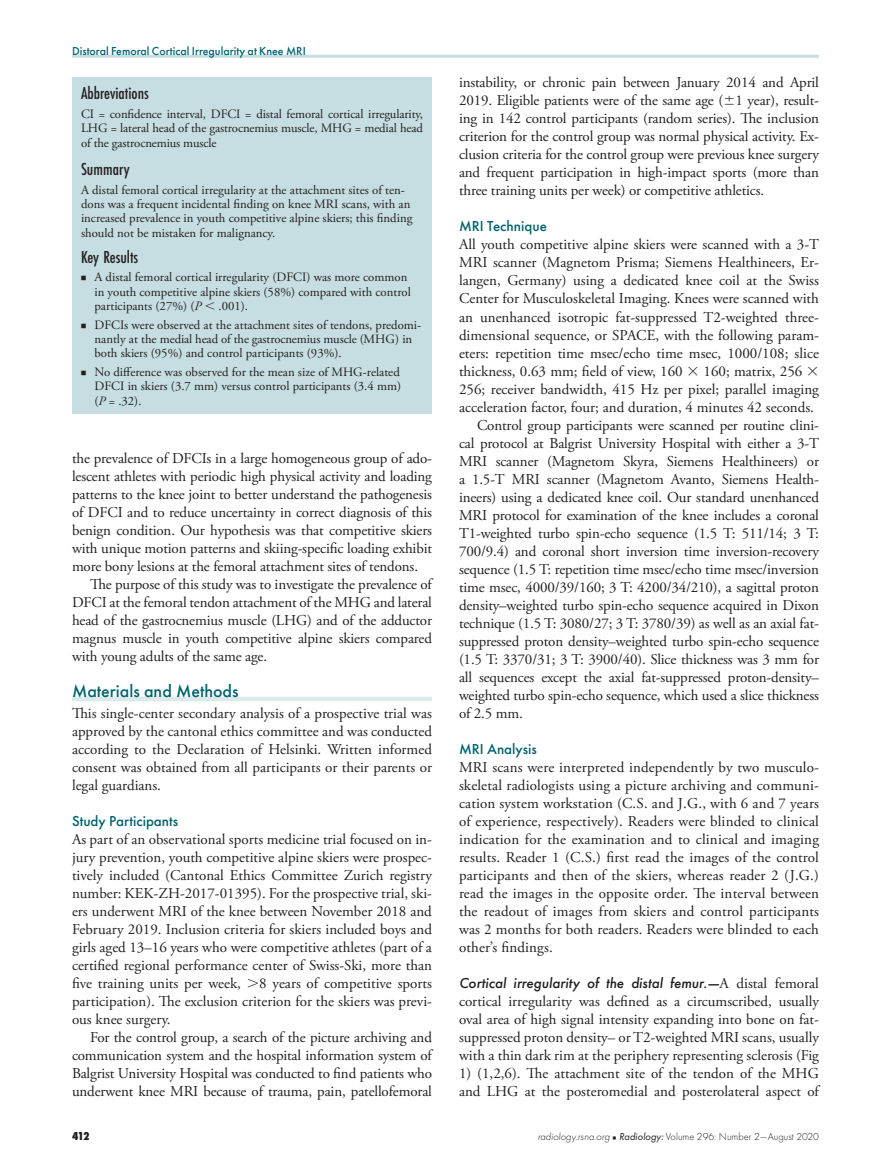
<style>
.page{position:relative;width:891px;height:1175px;background:#fff}
.page>*{position:absolute;margin:0;border:0;box-sizing:border-box;transform-origin:0 0}
.t1{font:500 18px "Futura PT Cond";color:#231f20}
.t2{font:500 18px "Futura PT";color:#00636d}
.t3{font:15px/18px "Adobe Garamond Pro";letter-spacing:-.01em;color:#231f20;text-align:justify}
.t4{font:italic 500 15px "Futura PT";color:#231f20}
.t5{font:500 15px "Futura PT";color:#00636d}
.t6{font:12.75px/14.2px "Adobe Garamond Pro";color:#231f20}
.t7{font:500 12px "Futura PT";color:#00636d}
.t8{font:800 12px "Futura PT Cond";color:#231f20}
.t9{font:300 10.5px "Futura PT";color:#231f20}
.s1{font-family:"Universal Newswith Comm Pi";font-size:9px}
.s2{font-style:italic}
.s3{font-family:"Universal Greekwith Math Pi"}
.s4{font-family:"Adobe Garamond Pro";font-weight:400;font-style:normal}
.s5{font-family:"Universal Newswith Comm Pi";font-weight:400;font-size:6px}
.s6{font-weight:400;font-style:italic}
</style>
<div class="page">
<hr style="left:72px;top:55px;width:747px;height:3px;background:#c6dee1">
<div style="left:72px;top:696px;width:360px;height:5px;background:#dceaec"></div>
<div style="left:72px;top:76px;width:360px;height:337px;background:#c6dee1"></div>
<p class="t7" style="left:72px;top:44px;width:235px">Distoral Femoral Cortical Irregularity at Knee MRI</p>
<p class="t1" style="left:81px;top:83px;width:69px">Abbreviations</p>
<p class="t6" style="left:81px;top:107px;width:344px;text-align:justify">CI = confidence interval, DFCI = distal femoral cortical irregularity, LHG = lateral head of the gastrocnemius muscle, MHG = medial head of the gastrocnemius muscle</p>
<p class="t1" style="left:81px;top:158px;width:50px">Summary</p>
<p class="t6" style="left:81px;top:183px;width:333px">A distal femoral cortical irregularity at the attachment sites of ten&shy;dons was a frequent incidental finding on knee MRI scans, with an increased prevalence in youth competitive alpine skiers; this finding should not be mistaken for malignancy.</p>
<p class="t1" style="left:81px;top:246px;width:59px">Key Results</p>
<p class="t6" style="left:94px;top:271px;width:318px;text-indent:-14px"><span class="s1">n</span> A distal femoral cortical irregularity (DFCI) was more common in youth competitive alpine skiers (58%) compared with control participants (27%) (<span class="s2">P</span> <span class="s3">,</span> .001).</p>
<p class="t6" style="left:94px;top:318px;width:328px;text-indent:-14px"><span class="s1">n</span> DFCIs were observed at the attachment sites of tendons, predomi&shy;nantly at the medial head of the gastrocnemius muscle (MHG) in both skiers (95%) and control participants (93%).</p>
<p class="t6" style="left:94px;top:365px;width:308px;text-align:justify;text-indent:-14px"><span class="s1">n</span> No difference was observed for the mean size of MHG-related DFCI in skiers (3.7 mm) versus control participants (3.4 mm) (<span class="s2">P</span> = .32).</p>
<p class="t3" style="left:72px;top:449px;width:362px">the prevalence of DFCIs in a large homogeneous group of ado-</p>
<p class="t3" style="left:72px;top:467px;width:361px">lescent athletes with periodic high physical activity and loading</p>
<p class="t3" style="left:72px;top:485px;width:361px">patterns to the knee joint to better understand the pathogenesis</p>
<p class="t3" style="left:72px;top:503px;width:361px">of DFCI and to reduce uncertainty in correct diagnosis of this</p>
<p class="t3" style="left:72px;top:521px;width:362px">benign condition. Our hypothesis was that competitive skiers</p>
<p class="t3" style="left:72px;top:539px;width:362px">with unique motion patterns and skiing-specific loading exhibit</p>
<p class="t3" style="left:72px;top:557px;width:348px">more bony lesions at the femoral attachment sites of tendons.</p>
<p class="t3" style="left:90px;top:575px;width:343px">The purpose of this study was to investigate the prevalence of</p>
<p class="t3" style="left:72px;top:593px;width:361px">DFCI at the femoral tendon attachment of the MHG and lateral</p>
<p class="t3" style="left:72px;top:611px;width:362px">head of the gastrocnemius muscle (LHG) and of the adductor</p>
<p class="t3" style="left:72px;top:629px;width:362px">magnus muscle in youth competitive alpine skiers compared</p>
<p class="t3" style="left:72px;top:647px;width:197px">with young adults of the same age.</p>
<p class="t2" style="left:72px;top:680px;width:168px">Materials and Methods</p>
<p class="t3" style="left:72px;top:704px;width:362px">This single-center secondary analysis of a prospective trial was approved by the cantonal ethics committee and was conducted according to the Declaration of Helsinki. Written informed consent was obtained from all participants or their parents or legal guardians.</p>
<p class="t5" style="left:72px;top:811px;width:108px">Study Participants</p>
<p class="t3" style="left:72px;top:830px;width:362px">As part of an observational sports medicine trial focused on in&shy;jury prevention, youth competitive alpine skiers were prospec&shy;tively included (Cantonal Ethics Committee Zurich registry number: KEK-ZH-2017-01395). For the prospective trial, ski&shy;ers underwent MRI of the knee between November 2018 and February 2019. Inclusion criteria for skiers included boys and girls aged 13–16 years who were competitive athletes (part of a certified regional performance center of Swiss-Ski, more than five training units per week, <span class="s3">.</span>8 years of competitive sports participation). The exclusion criterion for the skiers was previ&shy;ous knee surgery.</p>
<p class="t3" style="left:72px;top:1028px;width:361px;text-indent:18px">For the control group, a search of the picture archiving and communication system and the hospital information system of Balgrist University Hospital was conducted to find patients who underwent knee MRI because of trauma, pain, patellofemoral</p>
<p class="t3" style="left:459px;top:74px;width:362px">instability, or chronic pain between January 2014 and April 2019. Eligible patients were of the same age (<span class="s3">6</span>1 year), result&shy;ing in 142 control participants (random series). The inclusion criterion for the control group was normal physical activity. Ex&shy;clusion criteria for the control group were previous knee surgery and frequent participation in high-impact sports (more than three training units per week) or competitive athletics.</p>
<p class="t5" style="left:459px;top:217px;width:89px">MRI Technique</p>
<p class="t3" style="left:459px;top:236px;width:362px">All youth competitive alpine skiers were scanned with a 3-T</p>
<p class="t3" style="left:459px;top:254px;width:362px">MRI scanner (Magnetom Prisma; Siemens Healthineers, Er-</p>
<p class="t3" style="left:459px;top:272px;width:361px">langen, Germany) using a dedicated knee coil at the Swiss</p>
<p class="t3" style="left:459px;top:290px;width:361px">Center for Musculoskeletal Imaging. Knees were scanned with</p>
<p class="t3" style="left:459px;top:308px;width:361px">an unenhanced isotropic fat-suppressed T2-weighted three-</p>
<p class="t3" style="left:459px;top:326px;width:361px">dimensional sequence, or SPACE, with the following param-</p>
<p class="t3" style="left:459px;top:344px;width:362px">eters: repetition time msec/echo time msec, 1000/108; slice</p>
<p class="t3" style="left:459px;top:362px;width:362px">thickness, 0.63 mm; field of view, 160 <span class="s3">3</span> 160; matrix, 256 <span class="s3">3</span></p>
<p class="t3" style="left:459px;top:380px;width:362px">256; receiver bandwidth, 415 Hz per pixel; parallel imaging</p>
<p class="t3" style="left:459px;top:398px;width:357px">acceleration factor, four; and duration, 4 minutes 42 seconds.</p>
<p class="t3" style="left:477px;top:416px;width:344px">Control group participants were scanned per routine clini-</p>
<p class="t3" style="left:459px;top:434px;width:362px">cal protocol at Balgrist University Hospital with either a 3-T</p>
<p class="t3" style="left:459px;top:452px;width:362px">MRI scanner (Magnetom Skyra, Siemens Healthineers) or</p>
<p class="t3" style="left:459px;top:470px;width:362px">a 1.5-T MRI scanner (Magnetom Avanto, Siemens Health-</p>
<p class="t3" style="left:459px;top:488px;width:361px">ineers) using a dedicated knee coil. Our standard unenhanced</p>
<p class="t3" style="left:459px;top:506px;width:361px">MRI protocol for examination of the knee includes a coronal</p>
<p class="t3" style="left:459px;top:524px;width:361px">T1-weighted turbo spin-echo sequence (1.5 T: 511/14; 3 T:</p>
<p class="t3" style="left:459px;top:542px;width:362px">700/9.4) and coronal short inversion time inversion-recovery</p>
<p class="t3" style="left:459px;top:560px;width:361px">sequence (1.5 T: repetition time msec/echo time msec/inversion</p>
<p class="t3" style="left:459px;top:578px;width:361px">time msec, 4000/39/160; 3 T: 4200/34/210), a sagittal proton</p>
<p class="t3" style="left:459px;top:596px;width:361px">density–weighted turbo spin-echo sequence acquired in Dixon</p>
<p class="t3" style="left:459px;top:614px;width:361px">technique (1.5 T: 3080/27; 3 T: 3780/39) as well as an axial fat-</p>
<p class="t3" style="left:459px;top:632px;width:362px">suppressed proton density–weighted turbo spin-echo sequence</p>
<p class="t3" style="left:459px;top:650px;width:362px">(1.5 T: 3370/31; 3 T: 3900/40). Slice thickness was 3 mm for</p>
<p class="t3" style="left:459px;top:668px;width:362px">all sequences except the axial fat-suppressed proton-density–</p>
<p class="t3" style="left:459px;top:686px;width:361px">weighted turbo spin-echo sequence, which used a slice thickness</p>
<p class="t3" style="left:459px;top:704px;width:65px">of 2.5 mm.</p>
<p class="t5" style="left:459px;top:739px;width:79px">MRI Analysis</p>
<p class="t3" style="left:459px;top:758px;width:362px">MRI scans were interpreted independently by two musculo&shy;skeletal radiologists using a picture archiving and communi&shy;cation system workstation (C.S. and J.G., with 6 and 7 years of experience, respectively). Readers were blinded to clinical indication for the examination and to clinical and imaging results. Reader 1 (C.S.) first read the images of the control participants and then of the skiers, whereas reader 2 (J.G.) read the images in the opposite order. The interval between the readout of images from skiers and control participants was 2 months for both readers. Readers were blinded to each other’s findings.</p>
<p class="t4" style="left:459px;top:973px;width:362px">Cortical irregularity of the distal femur.—<span class="s4">A distal femoral</span></p>
<p class="t3" style="left:459px;top:992px;width:362px">cortical irregularity was defined as a circumscribed, usually oval area of high signal intensity expanding into bone on fat&shy;suppressed proton density– or T2-weighted MRI scans, usually with a thin dark rim at the periphery representing sclerosis (Fig</p>
<p class="t3" style="left:459px;top:1064px;width:361px">1) (1,2,6). The attachment site of the tendon of the MHG and LHG at the posteromedial and posterolateral aspect of</p>
<p class="t8" style="left:72px;top:1129px;width:19px">412</p>
<p class="t9" style="left:538px;top:1131px;width:283px"><span class="s2">radiology.rsna.org</span> <span class="s5">n</span> <span class="s6">Radiology:</span> Volume 296: Number 2—August 2020</p>
</div>
